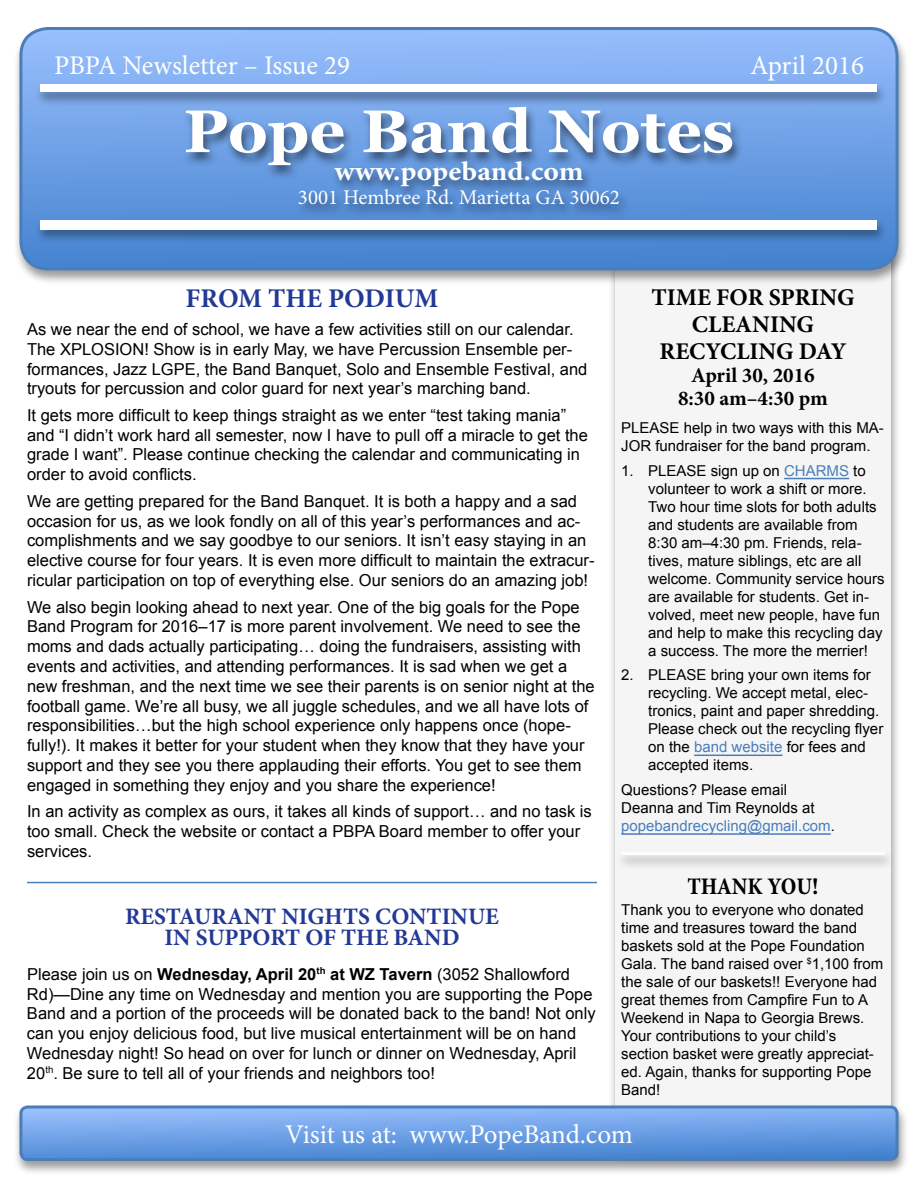
<style>
.page{position:relative;width:918px;height:1188px;background:#fff}
.page>*{position:absolute;margin:0;border:0;box-sizing:border-box;transform-origin:0 0}
.t1{font:700 60px "Georgia";color:#fff;scale:1.05 1}
.t2{font:27px "Minion Pro";letter-spacing:-.005em;color:#fff}
.t3{font:700 27px "Minion Pro";letter-spacing:.005em;color:#fff;scale:1.09 1}
.t4{font:700 27px "Minion Pro";letter-spacing:-.005em;color:#223996}
.t5{font:700 24px/27px "Minion Pro";color:#000;text-align:center}
.t6{font:700 condensed 24px "Minion Pro";color:#000}
.t7{font:700 23.55px/21px "Minion Pro";color:#223996;text-align:center}
.t8{font:21px "Minion Pro";color:#fff}
.t9{font:700 21px/23.2px "Minion Pro";color:#000;text-align:center}
.t10{font:16.5px/19.8px "Arial";color:#000}
.t11{font:15px/18px "Arial";color:#000}
.s1{font-weight:700}
.s2{color:#4a7ebb}
</style>
<div class="page">
<div style="left:608px;top:56px;width:293px;height:1108px;background:#000;opacity:.4"></div>
<div style="left:615px;top:58px;width:276px;height:1091px;background:#f5f5f5"></div>
<div style="left:13px;top:25px;width:896px;height:260px;background:#000;opacity:.4"></div>
<div style="left:21px;top:28px;width:876px;height:241px;background:linear-gradient(to bottom,#98bffd,#4382cf);border-radius:27px"></div>
<div style="left:19px;top:27px;width:880px;height:243px;border:3px solid #4a7ebb;border-radius:27px"></div>
<div style="left:13px;top:1103px;width:896px;height:73px;background:#000;opacity:.4"></div>
<svg style="left:21px;top:1107px;width:876px;height:53px"></svg>
<div style="left:19px;top:1105px;width:880px;height:56px;border:3px solid #4a7ebb;border-radius:7px"></div>
<div style="left:615px;top:850px;width:280px;height:20px;background:#000;opacity:.4"></div>
<hr style="left:621px;top:852px;width:264px;height:3px;background:#fff">
<hr style="left:784px;top:478px;width:65px;height:1px;background:#4a7ebb">
<hr style="left:694px;top:755px;width:89px;height:1px;background:#4a7ebb">
<hr style="left:621px;top:833px;width:210px;height:2px;background:#4a7ebb">
<hr style="left:27px;top:882px;width:570px;height:1px;background:#4a7ebb">
<div style="left:181px;top:105px;width:562px;height:75px;background:#000;opacity:.51"></div>
<div style="left:330px;top:159px;width:263px;height:41px;background:#000;opacity:.51"></div>
<div style="left:294px;top:188px;width:336px;height:31px;background:#000;opacity:.51"></div>
<div style="left:34px;top:82px;width:854px;height:25px;background:#000;opacity:.4"></div>
<div style="left:40px;top:85px;width:838px;height:7px;background:#fff"></div>
<div style="left:34px;top:218px;width:854px;height:26px;background:#000;opacity:.4"></div>
<div style="left:40px;top:220px;width:838px;height:9px;background:#fff"></div>
<h2 class="t2" style="left:54px;top:48px;width:298px">PBPA Newsletter – Issue 29</h2>
<h2 class="t2" style="left:750px;top:48px;width:115px">April 2016</h2>
<h1 class="t1" style="left:184px;top:86px;width:526px">Pope Band Notes</h1>
<h2 class="t3" style="left:334px;top:152px;width:230px">www.popeband.com</h2>
<p class="t8" style="left:298px;top:184px;width:324px">3001 Hembree Rd. Marietta GA 30062</p>
<h2 class="t4" style="left:186px;top:279px;width:254px">FROM THE PODIUM</h2>
<p class="t10" style="left:27px;top:319px;width:562px">As we near the end of school, we have a few activities still on our calendar.<br>The XPLOSION! Show is in early May, we have Percussion Ensemble per&shy;formances, Jazz LGPE, the Band Banquet, Solo and Ensemble Festival, and tryouts for percussion and color guard for next year’s marching band.</p>
<p class="t10" style="left:27px;top:405px;width:562px">It gets more difficult to keep things straight as we enter “test taking mania” and “I didn’t work hard all semester, now I have to pull off a miracle to get the grade I want”. Please continue checking the calendar and communicating in order to avoid conflicts.</p>
<p class="t10" style="left:27px;top:491px;width:569px">We are getting prepared for the Band Banquet. It is both a happy and a sad occasion for us, as we look fondly on all of this year’s performances and ac&shy;complishments and we say goodbye to our seniors. It isn’t easy staying in an elective course for four years. It is even more difficult to maintain the extracur&shy;ricular participation on top of everything else. Our seniors do an amazing job!</p>
<p class="t10" style="left:27px;top:597px;width:569px">We also begin looking ahead to next year. One of the big goals for the Pope Band Program for 2016–17 is more parent involvement. We need to see the moms and dads actually participating… doing the fundraisers, assisting with events and activities, and attending performances. It is sad when we get a new freshman, and the next time we see their parents is on senior night at the football game. We’re all busy, we all juggle schedules, and we all have lots of responsibilities…but the high school experience only happens once (hope&shy;fully!). It makes it better for your student when they know that they have your support and they see you there applauding their efforts. You get to see them engaged in something they enjoy and you share the experience!</p>
<p class="t10" style="left:27px;top:802px;width:566px">In an activity as complex as ours, it takes all kinds of support… and no task is too small. Check the website or contact a PBPA Board member to offer your services.</p>
<h3 class="t7" style="left:125px;top:906px;width:375px">RESTAURANT NIGHTS CONTINUE<br>IN SUPPORT OF THE BAND</h3>
<p class="t10" style="left:27px;top:964px;width:570px">Please join us on <span class="s1">Wednesday, April 20</span><sup>th</sup> <span class="s1">at WZ Tavern</span> (3052 Shallowford Rd)—Dine any time on Wednesday and mention you are supporting the Pope Band and a portion of the proceeds will be donated back to the band! Not only can you enjoy delicious food, but live musical entertainment will be on hand Wednesday night! So head on over for lunch or dinner on Wednesday, April 20<sup>th</sup>. Be sure to tell all of your friends and neighbors too!</p>
<h3 class="t5" style="left:651px;top:283px;width:205px">TIME FOR SPRING<br>CLEANING<br>RECYCLING DAY</h3>
<p class="t9" style="left:678px;top:363px;width:151px">April 30, 2016<br>8:30 am–4:30 pm</p>
<p class="t11" style="left:621px;top:419px;width:264px">PLEASE help in two ways with this MA-<br>JOR fundraiser for the band program.</p>
<p class="t11" style="left:648px;top:461px;width:238px;text-indent:-27px">1. PLEASE sign up on <span class="s2">CHARMS</span> to volunteer to work a shift or more.<br>Two hour time slots for both adults and students are available from 8:30 am–4:30 pm. Friends, rela&shy;tives, mature siblings, etc are all welcome. Community service hours are available for students. Get in&shy;volved, meet new people, have fun and help to make this recycling day a success. The more the merrier!</p>
<p class="t11" style="left:648px;top:666px;width:237px;text-indent:-27px">2. PLEASE bring your own items for recycling. We accept metal, elec&shy;tronics, paint and paper shredding.<br>Please check out the recycling flyer on the <span class="s2">band website</span> for fees and accepted items.</p>
<p class="t11" style="left:621px;top:781px;width:215px">Questions? Please email<br>Deanna and Tim Reynolds at <span class="s2">popebandrecycling@gmail.com</span>.</p>
<h3 class="t6" style="left:687px;top:869px;width:133px">THANK YOU!</h3>
<p class="t11" style="left:621px;top:901px;width:264px">Thank you to everyone who donated time and treasures toward the band baskets sold at the Pope Foundation Gala. The band raised over <sup>$</sup>1,100 from the sale of our baskets!! Everyone had great themes from Campfire Fun to A Weekend in Napa to Georgia Brews.<br>Your contributions to your child’s section basket were greatly appreciat&shy;ed. Again, thanks for supporting Pope Band!</p>
<h2 class="t2" style="left:285px;top:1117px;width:349px">Visit us at: www.PopeBand.com</h2>
</div>
